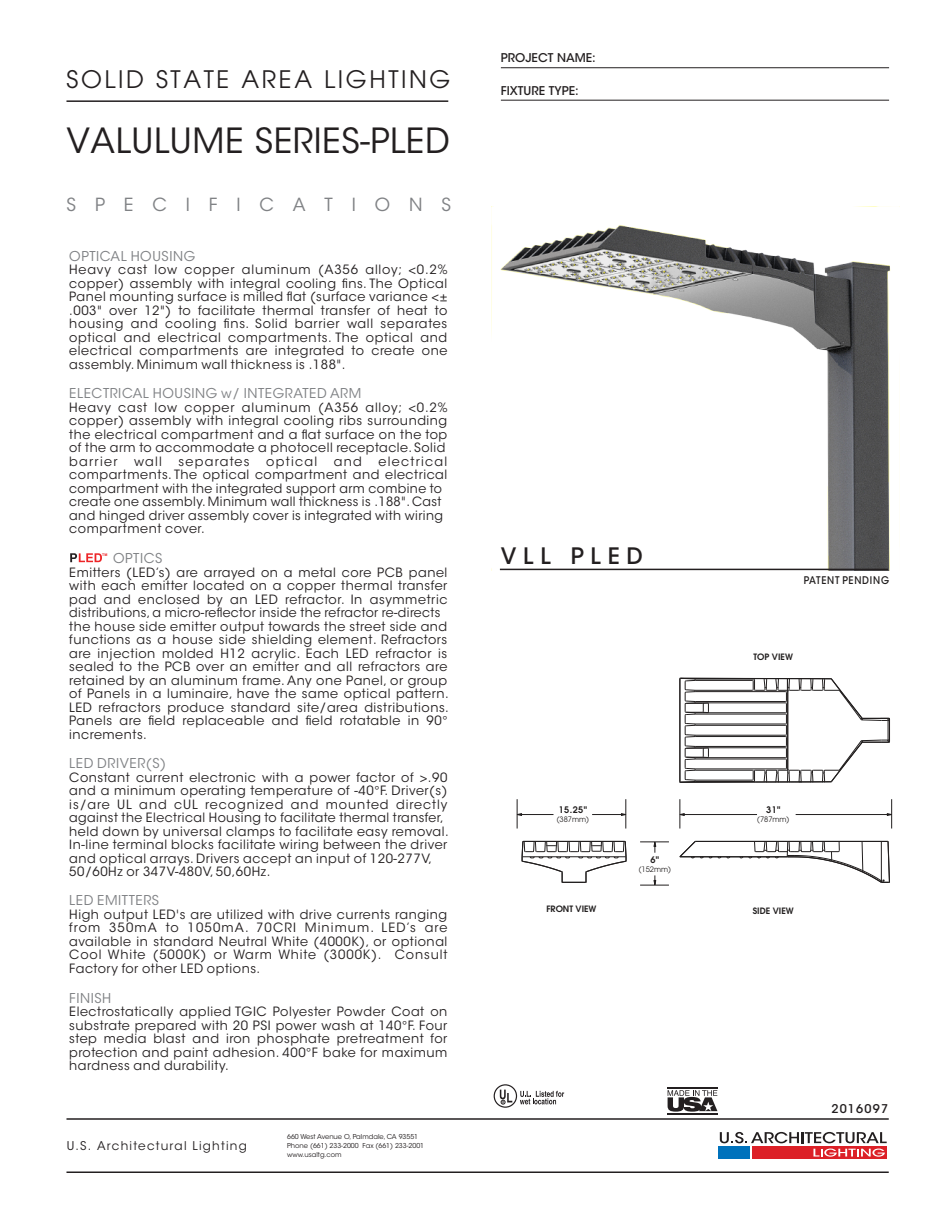
<style>
.page{position:relative;width:945px;height:1215px;background:#fff}
.page>*{position:absolute;margin:0;border:0;box-sizing:border-box;transform-origin:0 0}
.t1{font:34.5px "ITC Avant Garde Std";letter-spacing:.015em;color:#231f20}
.t2{font:24px "Avant Garde";letter-spacing:.11em;color:#231f20}
.t3{font:500 22.5px "ITC Avant Garde Std";letter-spacing:.3em;color:#231f20}
.t4{font:18px "ITC Avant Garde Std";letter-spacing:1.05em;color:#808285}
.t5{font:13.5px "ITC Avant Garde Std";letter-spacing:.045em;color:#808285}
.t6{font:12.75px/13.5px "ITC Avant Garde Std";letter-spacing:.045em;color:#231f20}
.t7{font:12.75px "ITC Avant Garde Std";letter-spacing:.1em;color:#231f20}
.t8{font:12px "ITC Avant Garde Std";letter-spacing:.1em;color:#231f20}
.t9{font:500 12px "ITC Avant Garde Std";color:#231f20}
.t10{font:500 12px "ITC Avant Garde Std";letter-spacing:.1em;color:#231f20}
.t11{font:500 10.5px "ITC Avant Garde Std";letter-spacing:.08em;color:#211e1e;scale:.9 1}
.t12{font:600 9px "Avant Garde";color:#211e1e}
.t13{font:600 8.7px "Avant Garde";color:#211e1e}
.t14{font:7.5px "Avant Garde";color:#211e1e}
.t15{font:6.75px/9px "ITC Avant Garde Std";color:#231f20}
.t16{font:700 3.6px "Arial";color:#ed2326}
</style>
<div class="page">
<hr style="left:66px;top:1172px;width:823px;height:1px;background:#231f20">
<hr style="left:66px;top:1118px;width:823px;height:2px;background:#231f20">
<hr style="left:66px;top:100px;width:382px;height:2px;background:#231f20">
<hr style="left:501px;top:67px;width:388px;height:1px;background:#231f20">
<hr style="left:501px;top:100px;width:388px;height:1px;background:#231f20">
<img style="left:499px;top:225px;width:392px;height:345px">
<hr style="left:500px;top:569px;width:388px;height:1px;background:#231f20">
<div style="left:494px;top:1084px;width:23px;height:24px;border:1px solid #231f20;border-radius:50%"></div>
<svg style="left:500px;top:1090px;width:12px;height:14px"></svg>
<svg style="left:520px;top:1091px;width:44px;height:13px"></svg>
<hr style="left:667px;top:1087px;width:50px;height:1px;background:#231f20">
<hr style="left:667px;top:1113px;width:50px;height:1px;background:#231f20">
<svg style="left:668px;top:1090px;width:49px;height:22px"></svg>
<svg style="left:70px;top:553px;width:32px;height:9px"></svg>
<svg style="left:640px;top:875px;width:29px;height:11px"></svg>
<svg style="left:640px;top:841px;width:29px;height:12px"></svg>
<hr style="left:680px;top:799px;width:1px;height:30px;background:#211e1e">
<hr style="left:891px;top:799px;width:1px;height:30px;background:#211e1e">
<hr style="left:680px;top:814px;width:77px;height:1px;background:#211e1e">
<svg style="left:679px;top:813px;width:6px;height:3px"></svg>
<hr style="left:517px;top:799px;width:1px;height:30px;background:#211e1e">
<hr style="left:626px;top:799px;width:1px;height:30px;background:#211e1e">
<hr style="left:518px;top:814px;width:36px;height:1px;background:#211e1e">
<hr style="left:592px;top:814px;width:31px;height:1px;background:#211e1e">
<svg style="left:516px;top:813px;width:6px;height:3px"></svg>
<svg style="left:621px;top:813px;width:6px;height:3px"></svg>
<svg style="left:521px;top:840px;width:106px;height:43px"></svg>
<svg style="left:679px;top:677px;width:211px;height:106px"></svg>
<hr style="left:680px;top:857px;width:107px;height:1px;background:#211e1e">
<svg style="left:679px;top:840px;width:51px;height:18px"></svg>
<svg style="left:740px;top:813px;width:153px;height:70px"></svg>
<hr style="left:695px;top:841px;width:193px;height:1px;background:#211e1e">
<hr style="left:680px;top:856px;width:108px;height:1px;background:#211e1e">
<div style="left:752px;top:1146px;width:135px;height:13px;background:#dc2027"></div>
<div style="left:719px;top:1146px;width:31px;height:13px;background:#0072bc"></div>
<svg style="left:813px;top:1149px;width:72px;height:8px"></svg>
<svg style="left:720px;top:1132px;width:167px;height:11px"></svg>
<h2 class="t2" style="left:66px;top:65px;width:386px">SOLID STATE AREA LIGHTING</h2>
<h1 class="t1" style="left:66px;top:120px;width:385px">VALULUME SERIES-PLED</h1>
<h3 class="t4" style="left:66px;top:194px;width:386px">SPECIFICATIONS</h3>
<p class="t5" style="left:69px;top:248px;width:127px">OPTICAL HOUSING</p>
<p class="t6" style="left:69px;top:263px;width:380px;text-align:justify">Heavy cast low copper aluminum (A356 alloy; &lt;0.2% copper) assembly with integral cooling fins. The Optical Panel mounting surface is milled flat (surface variance &lt;± .003" over 12") to facilitate thermal transfer of heat to housing and cooling fins. Solid barrier wall separates optical and electrical compartments. The optical and electrical compartments are integrated to create one assembly. Minimum wall thickness is .188".</p>
<p class="t5" style="left:69px;top:385px;width:293px">ELECTRICAL HOUSING w/ INTEGRATED ARM</p>
<p class="t6" style="left:69px;top:400px;width:380px">Heavy cast low copper aluminum (A356 alloy; &lt;0.2% copper) assembly with integral cooling ribs surrounding the electrical compartment and a flat surface on the top of the arm to accommodate a photocell receptacle. Solid barrier</p>
<p class="t6" style="left:69px;top:454px;width:380px;text-indent:309px">electrical compartments. The optical compartment and electrical compartment with the integrated support arm combine to create one assembly. Minimum wall thickness is .188". Cast and hinged driver assembly cover is integrated with wiring compartment cover.</p>
<p class="t5" style="left:113px;top:550px;width:51px">OPTICS</p>
<p class="t6" style="left:69px;top:565px;width:381px">Emitters (LED’s) are arrayed on a metal core PCB panel with each emitter located on a copper thermal transfer pad and enclosed by an LED refractor. In asymmetric distributions, a micro-reflector inside the refractor re-directs the house side emitter output towards the street side and functions as a house side shielding element. Refractors are injection molded H12 acrylic. Each LED refractor is sealed to the PCB over an emitter and all refractors are retained by an aluminum frame. Any one Panel, or group of Panels in a luminaire, have the same optical pattern.<br>LED refractors produce standard site/area distributions.<br>Panels are field replaceable and field rotatable in 90° increments.</p>
<p class="t5" style="left:69px;top:755px;width:98px">LED DRIVER(S)</p>
<p class="t6" style="left:69px;top:770px;width:381px">Constant current electronic with a power factor of &gt;.90 and a minimum operating temperature of -40°F. Driver(s) is/are UL and cUL recognized and mounted directly against the Electrical Housing to facilitate thermal transfer, held down by universal clamps to facilitate easy removal.<br>In-line terminal blocks facilitate wiring between the driver and optical arrays. Drivers accept an input of 120-277V, 50/60Hz or 347V-480V, 50,60Hz.</p>
<p class="t5" style="left:69px;top:892px;width:91px">LED EMITTERS</p>
<p class="t6" style="left:69px;top:908px;width:380px;text-align:justify">High output LED's are utilized with drive currents ranging from 350mA to 1050mA. 70CRI Minimum. LED’s are available in standard Neutral White (4000K), or optional Cool White (5000K) or Warm White (3000K). Consult Factory for other LED options.</p>
<p class="t5" style="left:69px;top:990px;width:44px">FINISH</p>
<p class="t6" style="left:69px;top:1005px;width:380px;text-align:justify">Electrostatically applied TGIC Polyester Powder Coat on substrate prepared with 20 PSI power wash at 140°F. Four step media blast and iron phosphate pretreatment for protection and paint adhesion. 400°F bake for maximum hardness and durability.</p>
<p class="t6" style="left:134px;top:454px;width:29px">wall</p>
<p class="t7" style="left:178px;top:453px;width:73px">separates</p>
<p class="t7" style="left:266px;top:453px;width:53px">optical</p>
<p class="t6" style="left:334px;top:454px;width:30px">and</p>
<p class="t16" style="left:102px;top:552px;width:7px">TM</p>
<p class="t8" style="left:67px;top:1138px;width:182px">U.S. Architectural Lighting</p>
<p class="t15" style="left:287px;top:1132px;width:138px">660 West Avenue O, Palmdale, CA 93551<br>Phone (661) 233-2000 Fax (661) 233-2001 www.usaltg.com</p>
<p class="t9" style="left:501px;top:50px;width:96px">PROJECT NAME:</p>
<p class="t9" style="left:501px;top:83px;width:79px">FIXTURE TYPE:</p>
<h3 class="t3" style="left:501px;top:542px;width:143px">VLL PLED</h3>
<p class="t11" style="left:804px;top:574px;width:96px">PATENT PENDING</p>
<p class="t13" style="left:754px;top:651px;width:41px">TOP VIEW</p>
<p class="t12" style="left:559px;top:804px;width:30px">15.25"</p>
<p class="t14" style="left:557px;top:815px;width:34px">(387mm)</p>
<p class="t12" style="left:650px;top:854px;width:10px">6"</p>
<p class="t14" style="left:639px;top:865px;width:34px">(152mm)</p>
<p class="t12" style="left:766px;top:804px;width:16px">31"</p>
<p class="t14" style="left:757px;top:815px;width:34px">(787mm)</p>
<p class="t13" style="left:546px;top:903px;width:52px">FRONT VIEW</p>
<p class="t13" style="left:753px;top:905px;width:43px">SIDE VIEW</p>
<p class="t10" style="left:831px;top:1101px;width:58px">2016097</p>
</div>
